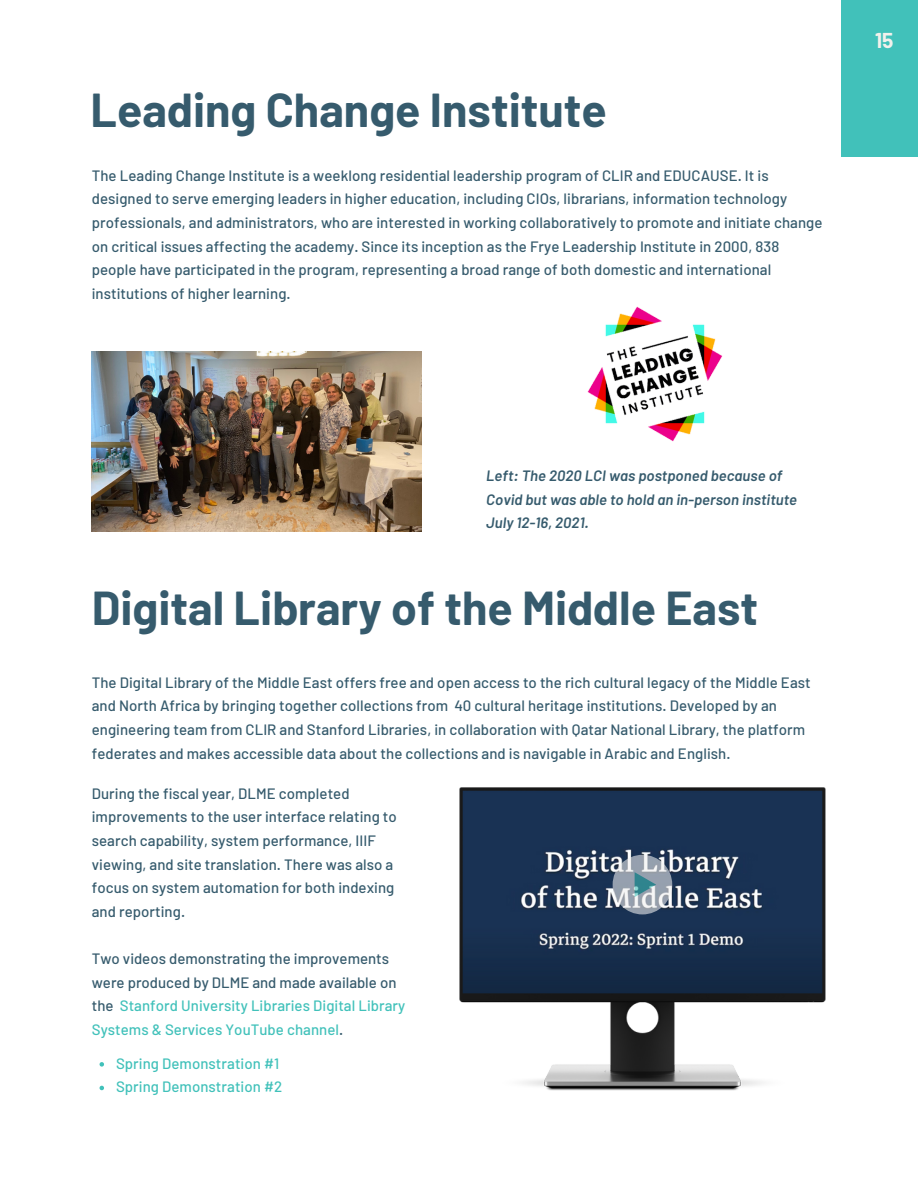
<style>
.page{position:relative;width:918px;height:1188px;background:#fff}
.page>*{position:absolute;margin:0;border:0;box-sizing:border-box;transform-origin:0 0}
.t1{font:700 46.5px "Barlow";color:#365b6d}
.t2{font:700 21px "Barlow";color:#f2f1ec}
.t3{font:500 15px/23.7px "Barlow";letter-spacing:.005em;color:#365b6d}
.t4{font:italic 600 15px/23.7px "Barlow";letter-spacing:.005em;color:#365b6d}
.t5{font:500 15px/23.7px "Barlow";letter-spacing:.005em;color:#41c1ba}
.s1{color:#41c1ba}
</style>
<div class="page">
<img style="left:92px;top:351px;width:329px;height:181px">
<img style="left:587px;top:306px;width:136px;height:136px">
<img style="left:459px;top:788px;width:367px;height:302px">
<svg style="left:613px;top:855px;width:59px;height:59px;background:#acb3bd"></svg>
<svg style="left:635px;top:872px;width:21px;height:25px"></svg>
<svg style="left:100px;top:1062px;width:4px;height:5px"></svg>
<svg style="left:100px;top:1086px;width:4px;height:4px"></svg>
<div style="left:841px;top:0;width:77px;height:156px;background:#41c1ba"></div>
<h1 class="t1" style="left:91px;top:80px;width:518px">Leading Change Institute</h1>
<p class="t3" style="left:92px;top:163px;width:732px">The Leading Change Institute is a weeklong residential leadership program of CLIR and EDUCAUSE. It is designed to serve emerging leaders in higher education, including CIOs, librarians, information technology professionals, and administrators, who are interested in working collaboratively to promote and initiate change on critical issues affecting the academy. Since its inception as the Frye Leadership Institute in 2000, 838 people have participated in the program, representing a broad range of both domestic and international institutions of higher learning.</p>
<h2 class="t2" style="left:875px;top:27px;width:20px">15</h2>
<p class="t4" style="left:486px;top:463px;width:312px">Left: The 2020 LCI was postponed because of<br>Covid but was able to hold an in-person institute<br>July 12-16, 2021.</p>
<h1 class="t1" style="left:92px;top:579px;width:668px">Digital Library of the Middle East</h1>
<p class="t3" style="left:92px;top:670px;width:720px">The Digital Library of the Middle East offers free and open access to the rich cultural legacy of the Middle East and North Africa by bringing together collections from 40 cultural heritage institutions. Developed by an engineering team from CLIR and Stanford Libraries, in collaboration with Qatar National Library, the platform federates and makes accessible data about the collections and is navigable in Arabic and English.</p>
<p class="t3" style="left:92px;top:781px;width:307px">During the fiscal year, DLME completed improvements to the user interface relating to search capability, system performance, IIIF viewing, and site translation. There was also a focus on system automation for both indexing and reporting.</p>
<p class="t3" style="left:92px;top:946px;width:315px">Two videos demonstrating the improvements were produced by DLME and made available on the <span class="s1">Stanford University Libraries Digital Library Systems &amp; Services YouTube channel</span>.</p>
<p class="t5" style="left:116px;top:1051px;width:168px">Spring Demonstration #1<br>Spring Demonstration #2</p>
</div>
